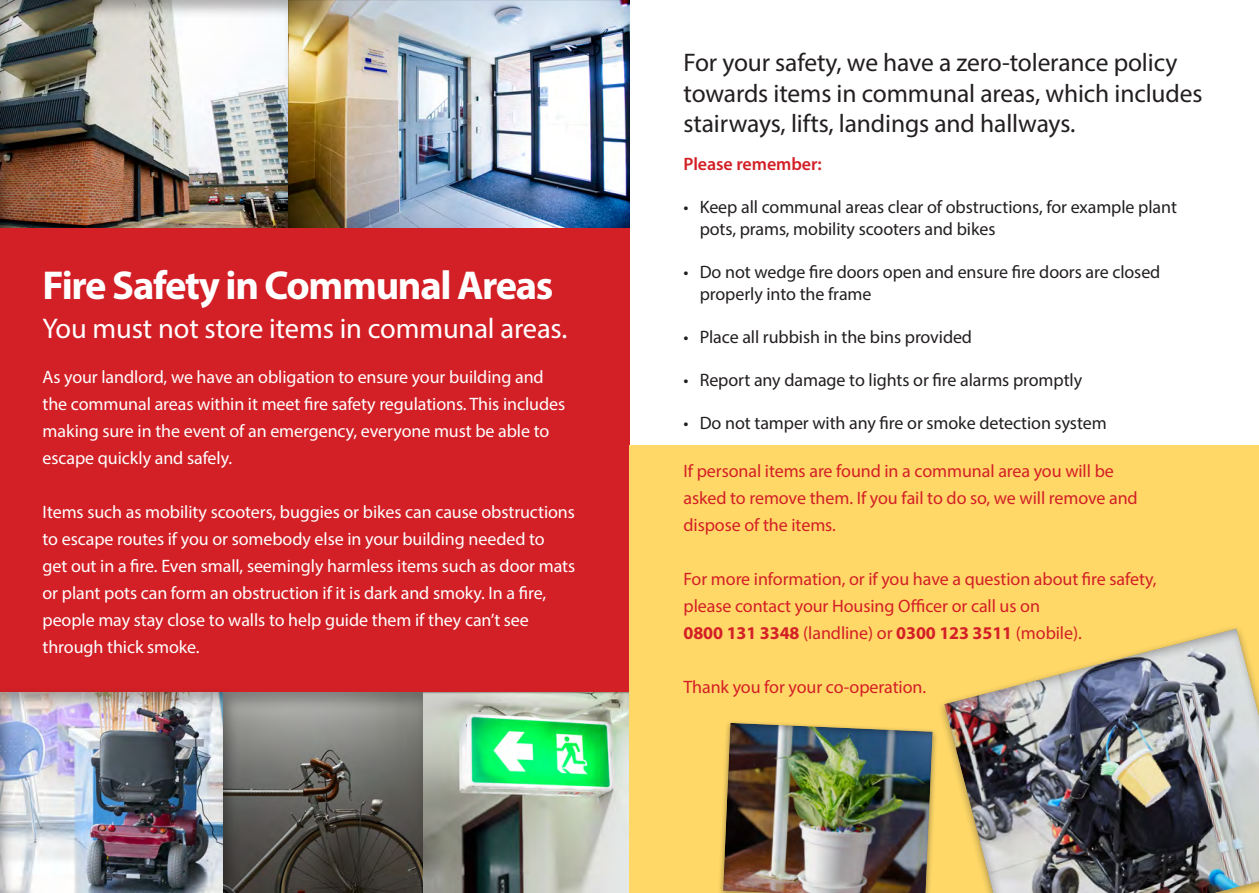
<style>
.page{position:relative;width:1259px;height:893px;background:#fff}
.page>*{position:absolute;margin:0;border:0;box-sizing:border-box;transform-origin:0 0}
.t1{font:700 40.5px "Myriad Pro";letter-spacing:-.035em;color:#fff}
.t2{font:28.5px "Myriad Pro";letter-spacing:-.005em;color:#fff}
.t3{font:25.5px/30.6px "Myriad Pro";letter-spacing:-.005em;color:#231f20}
.t4{font:18px/27px "Myriad Pro";letter-spacing:-.005em;color:#fff}
.t5{font:18px/21.6px "Myriad Pro";letter-spacing:-.005em;color:#231f20}
.t6{font:18px/27px "Myriad Pro";letter-spacing:-.005em;color:#d31f26}
.t7{font:600 18px "Myriad Pro";letter-spacing:-.005em;color:#d31f26}
.s1{font-weight:700}
</style>
<div class="page">
<div style="left:0;top:0;width:629px;height:893px;background:#d31f26"></div>
<div style="left:416px;top:692px;width:214px;height:201px;background:#231f20;opacity:.45"></div>
<div style="left:0;top:0;width:290px;height:230px;background:#231f20;opacity:.35"></div>
<div style="left:288px;top:0;width:342px;height:228px;background:#231f20;opacity:.45"></div>
<div style="left:0;top:690px;width:225px;height:203px;background:#231f20;opacity:.35"></div>
<div style="left:221px;top:689px;width:204px;height:204px;background:#231f20;opacity:.35"></div>
<div style="left:629px;top:445px;width:630px;height:448px;background:#ffd867"></div>
<img style="left:941px;top:628px;width:318px;height:265px">
<img style="left:720px;top:722px;width:215px;height:171px">
<h2 class="t1" style="left:43px;top:259px;width:512px">Fire Safety in Communal Areas</h2>
<h2 class="t2" style="left:43px;top:311px;width:526px">You must not store items in communal areas.</h2>
<p class="t4" style="left:43px;top:363px;width:524px">As your landlord, we have an obligation to ensure your building and the communal areas within it meet fire safety regulations. This includes making sure in the event of an emergency, everyone must be able to escape quickly and safely.</p>
<p class="t4" style="left:43px;top:498px;width:534px">Items such as mobility scooters, buggies or bikes can cause obstructions to escape routes if you or somebody else in your building needed to<br>get out in a fire. Even small, seemingly harmless items such as door mats or plant pots can form an obstruction if it is dark and smoky. In a fire, people may stay close to walls to help guide them if they can’t see through thick smoke.</p>
<p class="t3" style="left:683px;top:47px;width:520px">For your safety, we have a zero-tolerance policy towards items in communal areas, which includes stairways, lifts, landings and hallways.</p>
<p class="t7" style="left:683px;top:153px;width:140px">Please remember:</p>
<p class="t5" style="left:699px;top:196px;width:479px;text-indent:-16px">• Keep all communal areas clear of obstructions, for example plant pots, prams, mobility scooters and bikes</p>
<p class="t5" style="left:699px;top:261px;width:462px;text-indent:-16px">• Do not wedge fire doors open and ensure fire doors are closed properly into the frame</p>
<p class="t5" style="left:683px;top:326px;width:290px">• Place all rubbish in the bins provided</p>
<p class="t5" style="left:683px;top:369px;width:400px">• Report any damage to lights or fire alarms promptly</p>
<p class="t5" style="left:683px;top:412px;width:425px">• Do not tamper with any fire or smoke detection system</p>
<p class="t6" style="left:683px;top:457px;width:456px">If personal items are found in a communal area you will be asked to remove them. If you fail to do so, we will remove and dispose of the items.</p>
<p class="t6" style="left:683px;top:565px;width:474px">For more information, or if you have a question about fire safety, please contact your Housing Officer or call us on<br><span class="s1">0800 131 3348</span> (landline) or <span class="s1">0300 123 3511</span> (mobile).</p>
<p class="t6" style="left:683px;top:673px;width:244px">Thank you for your co-operation.</p>
</div>
